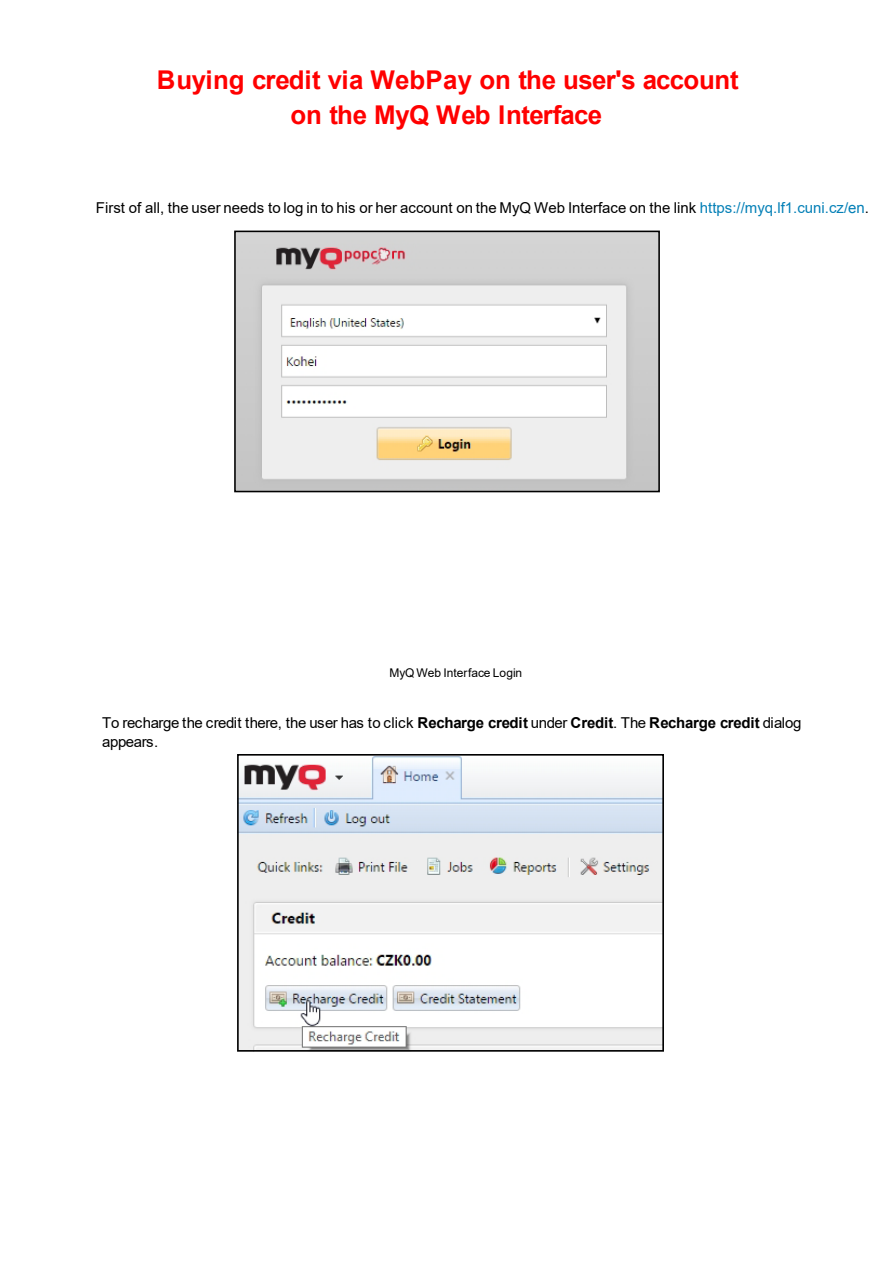
<style>
.page{position:relative;width:893px;height:1263px;background:#fff}
.page>*{position:absolute;margin:0;border:0;box-sizing:border-box;transform-origin:0 0}
.t1{font:700 25.8px/34.8px "Arial";letter-spacing:-.01em;color:#f00;text-align:center}
.t2{font:15px "Arial";color:#000}
.t3{font:15px/19px "Arial";letter-spacing:-.03em;color:#000}
.t4{font:12px "Arial";letter-spacing:.005em;color:#000}
.s1{color:#0480b7}
.s2{font-weight:700}
</style>
<div class="page">
<img style="left:240px;top:757px;width:421px;height:292px">
<img style="left:237px;top:234px;width:420px;height:255px">
<div style="left:237px;top:754px;width:427px;height:298px;border:2px solid #000"></div>
<div style="left:234px;top:231px;width:426px;height:261px;border:2px solid #000"></div>
<h1 class="t1" style="left:157px;top:63px;width:583px">Buying credit via WebPay on the user's account on the MyQ Web Interface</h1>
<p class="t2" style="left:96px;top:197px;width:775px">First of all, the user needs to log in to his or her account on the MyQ Web Interface on the link <span class="s1">https://myq.lf1.cuni.cz/en</span>.</p>
<p class="t4" style="left:389px;top:665px;width:134px">MyQ Web Interface Login</p>
<p class="t3" style="left:102px;top:713px;width:701px">To recharge the credit there, the user has to click <span class="s2">Recharge credit</span> under <span class="s2">Credit</span>. The <span class="s2">Recharge credit</span> dialog appears.</p>
</div>
